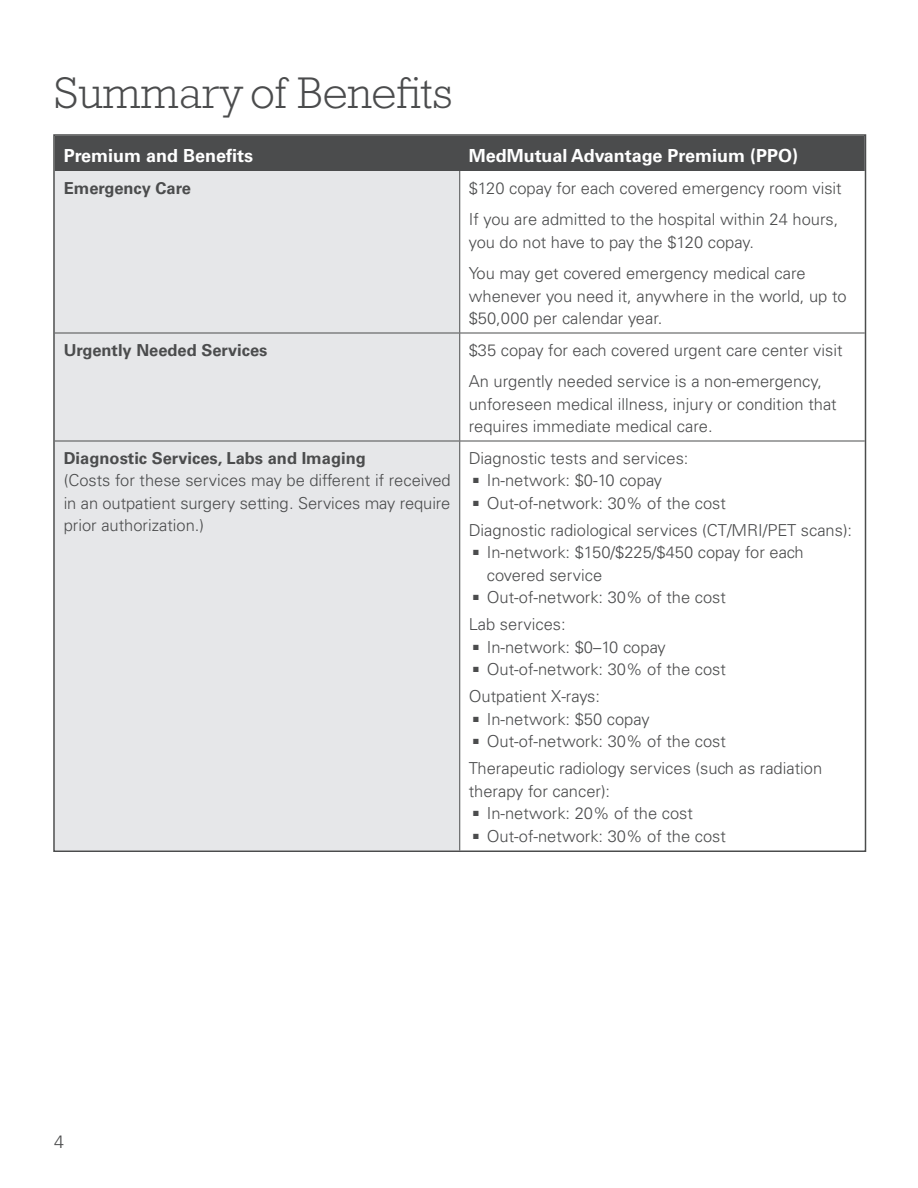
<style>
.page{position:relative;width:918px;height:1188px;background:#fff}
.page>*{position:absolute;margin:0;border:0;box-sizing:border-box;transform-origin:0 0}
.t1{font:300 45px "Rockwell Std";color:#4b4c4d}
.t2{font:700 18px "Univers LT Std";color:#fff}
.t3{font:300 18px "Univers LT Std";color:#4b4c4d}
.t4{font:300 16.5px/22.5px "Univers LT Std";color:#4b4c4d}
.t5{font:700 16.5px "Univers LT Std";color:#4b4c4d}
</style>
<div class="page">
<div style="left:56px;top:137px;width:807px;height:34px;background:#4b4c4d"></div>
<div style="left:56px;top:171px;width:403px;height:678px;background:#e6e7e9"></div>
<hr style="left:459px;top:171px;width:1px;height:162px;background:#4b4c4d">
<hr style="left:459px;top:333px;width:1px;height:108px;background:#4b4c4d">
<hr style="left:459px;top:441px;width:1px;height:409px;background:#4b4c4d">
<hr style="left:55px;top:441px;width:405px;height:1px;background:#4b4c4d">
<hr style="left:460px;top:441px;width:405px;height:1px;background:#4b4c4d">
<hr style="left:55px;top:333px;width:405px;height:1px;background:#4b4c4d">
<hr style="left:460px;top:333px;width:405px;height:1px;background:#4b4c4d">
<h1 class="t1" style="left:54px;top:67px;width:400px">Summary of Benefits</h1>
<p class="t2" style="left:64px;top:145px;width:191px">Premium and Benefits</p>
<p class="t2" style="left:469px;top:145px;width:331px">MedMutual Advantage Premium (PPO)</p>
<p class="t5" style="left:64px;top:178px;width:129px">Emergency Care</p>
<p class="t4" style="left:469px;top:172px;width:374px;line-height:31.5px">$120 copay for each covered emergency room visit<br>If you are admitted to the hospital within 24 hours,</p>
<p class="t4" style="left:469px;top:226px;width:338px;line-height:31.5px">you do not have to pay the $120 copay.<br>You may get covered emergency medical care</p>
<p class="t4" style="left:469px;top:284px;width:379px">whenever you need it, anywhere in the world, up to $50,000 per calendar year.</p>
<p class="t5" style="left:64px;top:340px;width:205px">Urgently Needed Services</p>
<p class="t4" style="left:469px;top:334px;width:375px;line-height:31.5px">$35 copay for each covered urgent care center visit<br>An urgently needed service is a non-emergency,</p>
<p class="t4" style="left:469px;top:392px;width:370px">unforeseen medical illness, injury or condition that requires immediate medical care.</p>
<p class="t5" style="left:64px;top:448px;width:304px">Diagnostic Services, Labs and Imaging</p>
<p class="t4" style="left:64px;top:469px;width:389px;text-align:justify">(Costs for these services may be different if received in an outpatient surgery setting. Services may require prior authorization.)</p>
<p class="t4" style="left:469px;top:446px;width:221px">Diagnostic tests and services:</p>
<p class="t4" style="left:473px;top:469px;width:190px">■ In-network: $0-10 copay</p>
<p class="t4" style="left:469px;top:489px;width:385px;line-height:27px">■ Out-of-network: 30% of the cost<br>Diagnostic radiological services (CT/MRI/PET scans):</p>
<p class="t4" style="left:487px;top:541px;width:318px;text-indent:-14px">■ In-network: $150/$225/$450 copay for each covered service</p>
<p class="t4" style="left:469px;top:584px;width:259px;line-height:27px">■ Out-of-network: 30% of the cost<br>Lab services:</p>
<p class="t4" style="left:473px;top:635px;width:194px">■ In-network: $0–10 copay</p>
<p class="t4" style="left:469px;top:656px;width:259px;line-height:27px">■ Out-of-network: 30% of the cost<br>Outpatient X-rays:</p>
<p class="t4" style="left:473px;top:707px;width:178px">■ In-network: $50 copay</p>
<p class="t4" style="left:469px;top:728px;width:355px;line-height:27px">■ Out-of-network: 30% of the cost<br>Therapeutic radiology services (such as radiation</p>
<p class="t4" style="left:469px;top:779px;width:143px">therapy for cancer):</p>
<p class="t4" style="left:473px;top:802px;width:221px">■ In-network: 20% of the cost</p>
<p class="t4" style="left:473px;top:824px;width:254px">■ Out-of-network: 30% of the cost</p>
<p class="t3" style="left:54px;top:1130px;width:12px">4</p>
</div>
